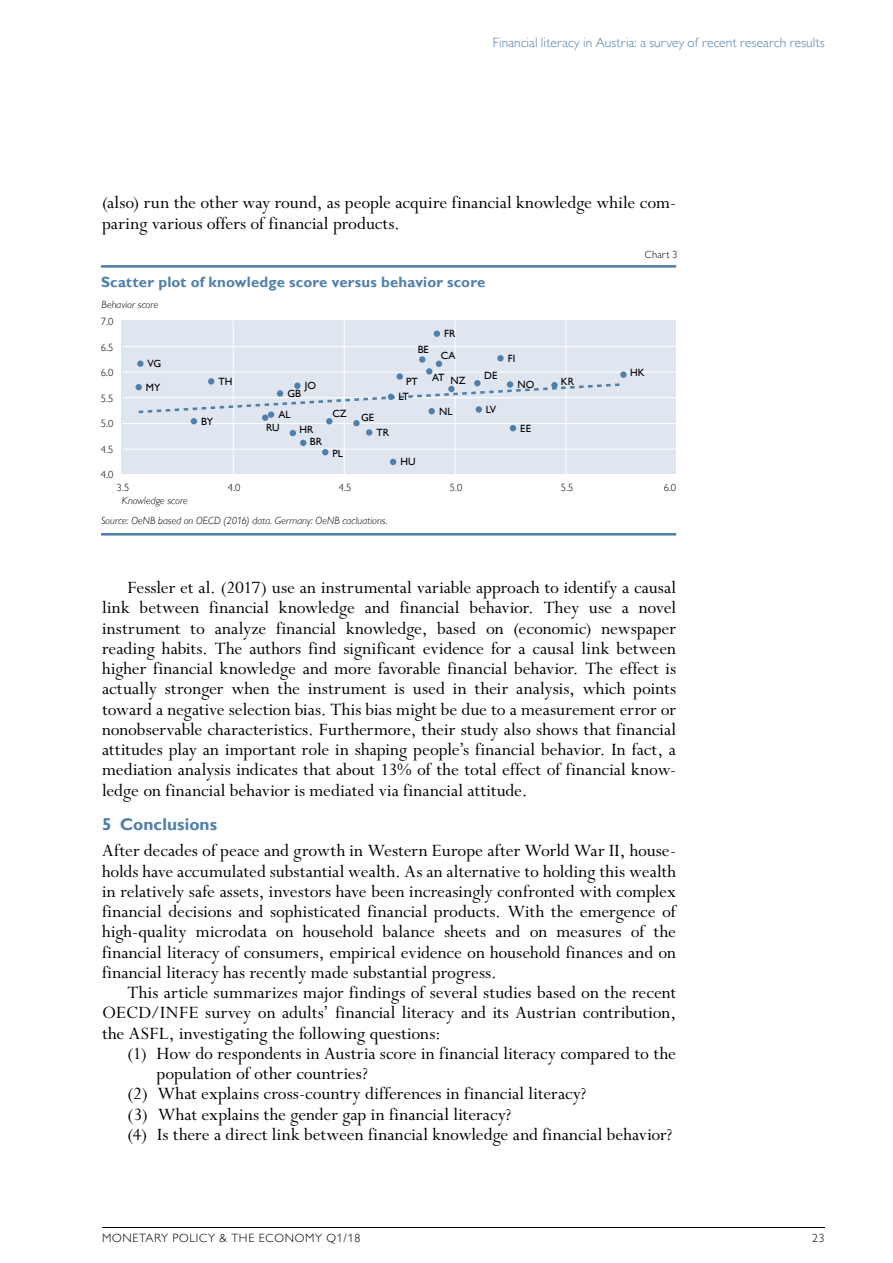
<style>
.page{position:relative;width:893px;height:1263px;background:#fff}
.page>*{position:absolute;margin:0;border:0;box-sizing:border-box;transform-origin:0 0}
.P__Text{font:19.5px/20.2px "Perpetua Std";color:#000}
.P__Text_ohne_Einzug{font:19.5px/20.2px "Perpetua Std";color:#000;text-align:justify}
.H1__1_Titel_blau{font:700 17.25px "Gill Sans MT Pro";letter-spacing:.005em;color:#4f7fab}
.t1{font:700 15px "Gill Sans MT Pro";letter-spacing:.01em;color:#4f7fab}
.t2{font:300 13.5px "Gill Sans MT Pro";letter-spacing:.01em;color:#4f7fab}
.t3{font:300 12px "Gill Sans MT Pro";letter-spacing:.06em;color:#000}
.t4{font:italic 300 10.5px "Gill Sans MT Pro";letter-spacing:.01em;color:#000}
.t5{font:500 10.5px/11.7px "Gill Sans MT Pro";color:#000}
.t6{font:300 10.5px "Gill Sans MT Pro";letter-spacing:.02em;color:#000}
</style>
<div class="page">
<hr style="left:102px;top:1227px;width:723px;height:1px;background:#000">
<hr style="left:101px;top:265px;width:575px;height:3px;background:#4f7fab">
<hr style="left:101px;top:533px;width:575px;height:2px;background:#4f7fab">
<div style="left:122px;top:321px;width:554px;height:153px;background:#dfe6f0"></div>
<hr style="left:122px;top:346px;width:555px;height:1px;background:#fff">
<hr style="left:122px;top:372px;width:555px;height:1px;background:#fff">
<hr style="left:122px;top:397px;width:555px;height:1px;background:#fff">
<hr style="left:122px;top:423px;width:555px;height:1px;background:#fff">
<hr style="left:122px;top:449px;width:555px;height:1px;background:#fff">
<hr style="left:566px;top:321px;width:1px;height:154px;background:#fff">
<hr style="left:455px;top:321px;width:1px;height:154px;background:#fff">
<hr style="left:344px;top:321px;width:1px;height:154px;background:#fff">
<hr style="left:233px;top:321px;width:1px;height:154px;background:#fff">
<div style="left:208px;top:378px;width:6px;height:7px;background:#4f7fab;border-radius:50%"></div>
<div style="left:137px;top:360px;width:7px;height:7px;background:#4f7fab;border-radius:50%"></div>
<div style="left:397px;top:373px;width:6px;height:7px;background:#4f7fab;border-radius:50%"></div>
<div style="left:426px;top:368px;width:6px;height:7px;background:#4f7fab;border-radius:50%"></div>
<div style="left:419px;top:356px;width:6px;height:7px;background:#4f7fab;border-radius:50%"></div>
<div style="left:620px;top:371px;width:7px;height:7px;background:#4f7fab;border-radius:50%"></div>
<svg style="left:436px;top:361px;width:6px;height:6px"></svg>
<div style="left:497px;top:355px;width:7px;height:6px;background:#4f7fab;border-radius:50%"></div>
<svg style="left:434px;top:331px;width:6px;height:6px"></svg>
<div style="left:474px;top:380px;width:7px;height:6px;background:#4f7fab;border-radius:50%"></div>
<svg style="left:136px;top:382px;width:490px;height:83px"></svg>
<p class="t2" style="left:493px;top:35px;width:333px">Financial literacy in Austria: a survey of recent research results</p>
<p class="P__Text" style="left:102px;top:193px;width:576px">(also) run the other way round, as people acquire financial knowledge while com&shy;paring various offers of financial products.</p>
<p class="t1" style="left:101px;top:272px;width:386px">Scatter plot of knowledge score versus behavior score</p>
<p class="t4" style="left:101px;top:298px;width:58px">Behavior score</p>
<p class="t6" style="left:101px;top:315px;width:14px">7.0</p>
<p class="t6" style="left:101px;top:341px;width:14px">6.5</p>
<p class="t6" style="left:101px;top:366px;width:14px">6.0</p>
<p class="t6" style="left:101px;top:392px;width:14px">5.5</p>
<p class="t6" style="left:101px;top:417px;width:14px">5.0</p>
<p class="t6" style="left:101px;top:443px;width:14px">4.5</p>
<p class="t6" style="left:101px;top:468px;width:14px">4.0</p>
<p class="t5" style="left:148px;top:358px;width:15px">VG</p>
<p class="t5" style="left:146px;top:381px;width:16px">MY</p>
<p class="t5" style="left:219px;top:375px;width:15px">TH</p>
<p class="t5" style="left:201px;top:415px;width:13px">BY</p>
<p class="t5" style="left:444px;top:328px;width:13px">FR</p>
<p class="t5" style="left:418px;top:344px;width:13px">BE</p>
<p class="t5" style="left:441px;top:349px;width:16px">CA</p>
<p class="t5" style="left:508px;top:352px;width:9px">FI</p>
<p class="t5" style="left:305px;top:380px;width:13px">JO</p>
<p class="t5" style="left:287px;top:387px;width:15px">GB</p>
<p class="t5" style="left:406px;top:375px;width:13px">PT</p>
<p class="t5" style="left:398px;top:391px;width:12px">LT</p>
<p class="t5" style="left:432px;top:371px;width:14px">AT</p>
<p class="t5" style="left:484px;top:369px;width:15px">DE</p>
<p class="t5" style="left:450px;top:374px;width:16px">NZ</p>
<p class="t5" style="left:561px;top:375px;width:15px">KR</p>
<p class="t5" style="left:517px;top:378px;width:18px">NO</p>
<p class="t5" style="left:279px;top:409px;width:14px">AL</p>
<p class="t5" style="left:332px;top:408px;width:16px">CZ</p>
<p class="t5" style="left:361px;top:411px;width:15px">GE</p>
<p class="t5" style="left:439px;top:405px;width:15px">NL</p>
<p class="t5" style="left:486px;top:404px;width:12px">LV</p>
<p class="t5" style="left:266px;top:421px;width:15px">RU</p>
<p class="t5" style="left:310px;top:424px;width:14px;text-indent:-10px">HR<br>BR</p>
<p class="t5" style="left:377px;top:426px;width:14px">TR</p>
<p class="t5" style="left:520px;top:422px;width:12px">EE</p>
<p class="t5" style="left:333px;top:448px;width:12px">PL</p>
<p class="t5" style="left:401px;top:456px;width:17px">HU</p>
<p class="t6" style="left:645px;top:248px;width:34px">Chart 3</p>
<p class="t5" style="left:630px;top:366px;width:16px">HK</p>
<p class="t6" style="left:117px;top:481px;width:14px">3.5</p>
<p class="t6" style="left:228px;top:481px;width:14px">4.0</p>
<p class="t6" style="left:339px;top:481px;width:14px">4.5</p>
<p class="t6" style="left:450px;top:481px;width:14px">5.0</p>
<p class="t6" style="left:561px;top:481px;width:14px">5.5</p>
<p class="t6" style="left:664px;top:481px;width:14px">6.0</p>
<p class="t4" style="left:122px;top:494px;width:67px">Knowledge score</p>
<p class="t4" style="left:101px;top:514px;width:288px">Source: OeNB based on OECD (2016) data. Germany: OeNB cacluations.</p>
<p class="P__Text" style="left:102px;top:578px;width:576px;text-indent:26px">Fessler et al. (2017) use an instrumental variable approach to identify a causal link between financial knowledge and financial behavior. They use a novel instrument to analyze financial knowledge, based on (economic) newspaper reading habits. The authors find significant evidence for a causal link between higher financial knowledge and more favorable financial behavior. The effect is actually stronger when the instrument is used in their analysis, which points toward a negative selection bias. This bias might be due to a measurement error or nonobservable characteristics. Furthermore, their study also shows that financial attitudes play an important role in shaping people’s financial behavior. In fact, a mediation analysis indicates that about 13% of the total effect of financial know&shy;ledge on financial behavior is mediated via financial attitude.</p>
<h1 class="H1__1_Titel_blau" style="left:102px;top:814px;width:117px">5 Conclusions</h1>
<p class="P__Text_ohne_Einzug" style="left:102px;top:841px;width:576px">After decades of peace and growth in Western Europe after World War II, house&shy;holds have accumulated substantial wealth. As an alternative to holding this wealth in relatively safe assets, investors have been increasingly confronted with complex financial decisions and sophisticated financial products. With the emergence of high-quality microdata on household balance sheets and on measures of the financial literacy of consumers, empirical evidence on household finances and on financial literacy has recently made substantial progress.</p>
<p class="P__Text" style="left:102px;top:983px;width:576px;text-align:justify;text-indent:26px">This article summarizes major findings of several studies based on the recent OECD/INFE survey on adults’ financial literacy and its Austrian contribution, the ASFL, investigating the following questions:</p>
<p class="P__Text" style="left:157px;top:1044px;width:521px;text-indent:-29px">(1) How do respondents in Austria score in financial literacy compared to the population of other countries?</p>
<p class="P__Text" style="left:128px;top:1084px;width:460px">(2) What explains cross-country differences in financial literacy?</p>
<p class="P__Text" style="left:128px;top:1105px;width:385px">(3) What explains the gender gap in financial literacy?</p>
<p class="P__Text" style="left:128px;top:1125px;width:546px">(4) Is there a direct link between financial knowledge and financial behavior?</p>
<p class="t3" style="left:102px;top:1231px;width:260px">MONETARY POLICY &amp; THE ECONOMY Q1/18</p>
<p class="t3" style="left:812px;top:1231px;width:14px">23</p>
</div>
